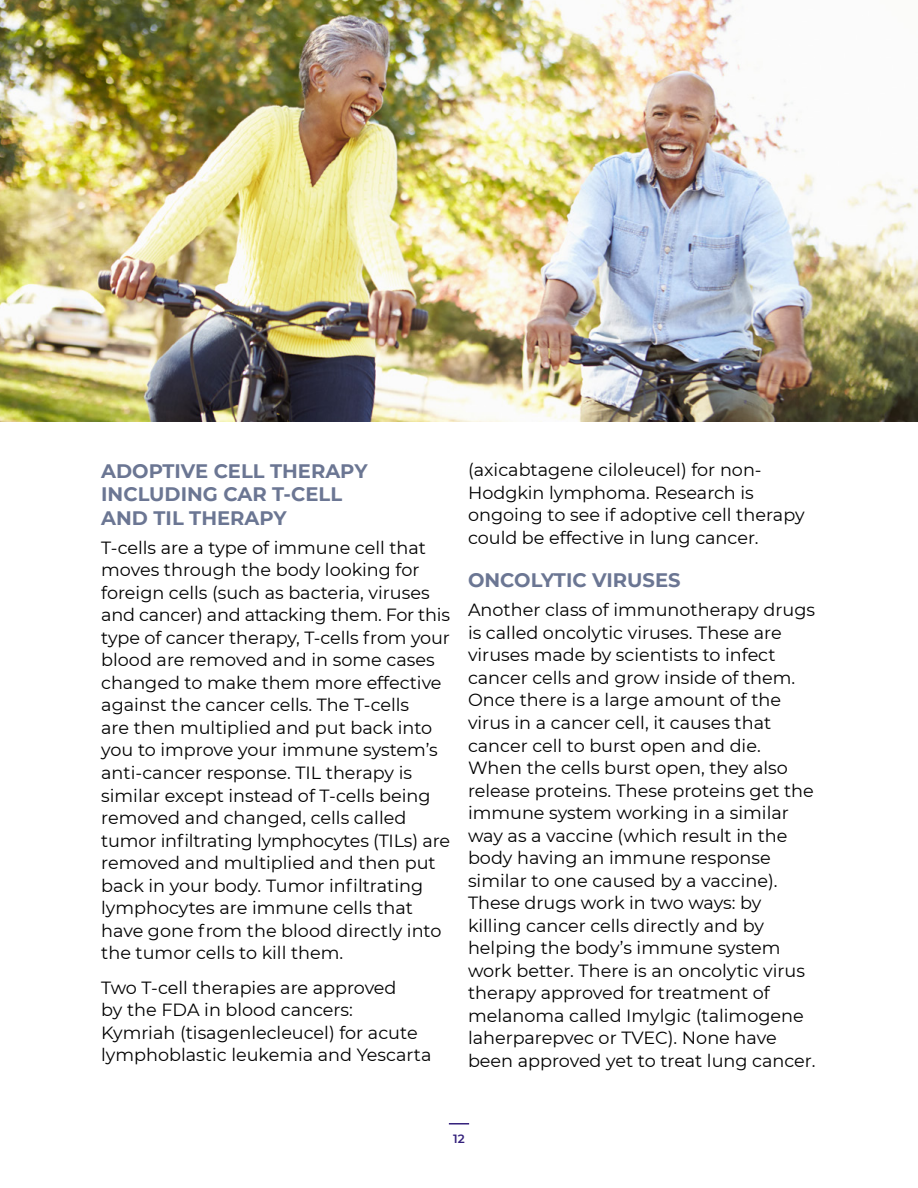
<style>
.page{position:relative;width:918px;height:1188px;background:#fff}
.page>*{position:absolute;margin:0;border:0;box-sizing:border-box;transform-origin:0 0}
.t1{font:700 19.5px/23.4px "Montserrat";color:#6b7693}
.t2{font:17.7px/22.5px "Montserrat";color:#000}
.t3{font:600 12px "Montserrat";color:#33207b}
</style>
<div class="page">
<hr style="left:449px;top:1123px;width:20px;height:2px;background:#33207b">
<img style="left:0;top:0;width:918px;height:421px">
<p class="t1" style="left:101px;top:458px;width:268px">ADOPTIVE CELL THERAPY<br>INCLUDING CAR T-CELL<br>AND TIL THERAPY</p>
<p class="t2" style="left:101px;top:536px;width:350px">T-cells are a type of immune cell that moves through the body looking for foreign cells (such as bacteria, viruses and cancer) and attacking them. For this type of cancer therapy, T-cells from your blood are removed and in some cases changed to make them more effective against the cancer cells. The T-cells<br>are then multiplied and put back into you to improve your immune system’s anti-cancer response. TIL therapy is similar except instead of T-cells being removed and changed, cells called tumor infiltrating lymphocytes (TILs) are removed and multiplied and then put back in your body. Tumor infiltrating lymphocytes are immune cells that have gone from the blood directly into the tumor cells to kill them.</p>
<p class="t2" style="left:101px;top:975px;width:332px">Two T-cell therapies are approved<br>by the FDA in blood cancers:<br>Kymriah (tisagenlecleucel) for acute lymphoblastic leukemia and Yescarta</p>
<p class="t2" style="left:468px;top:458px;width:338px">(axicabtagene ciloleucel) for non-Hodgkin lymphoma. Research is ongoing to see if adoptive cell therapy could be effective in lung cancer.</p>
<p class="t1" style="left:468px;top:568px;width:214px">ONCOLYTIC VIRUSES</p>
<p class="t2" style="left:468px;top:598px;width:349px">Another class of immunotherapy drugs is called oncolytic viruses. These are viruses made by scientists to infect cancer cells and grow inside of them.<br>Once there is a large amount of the virus in a cancer cell, it causes that cancer cell to burst open and die.<br>When the cells burst open, they also release proteins. These proteins get the immune system working in a similar way as a vaccine (which result in the body having an immune response similar to one caused by a vaccine).<br>These drugs work in two ways: by killing cancer cells directly and by helping the body’s immune system work better. There is an oncolytic virus therapy approved for treatment of melanoma called Imylgic (talimogene laherparepvec or TVEC). None have been approved yet to treat lung cancer.</p>
<p class="t3" style="left:453px;top:1130px;width:13px">12</p>
</div>
